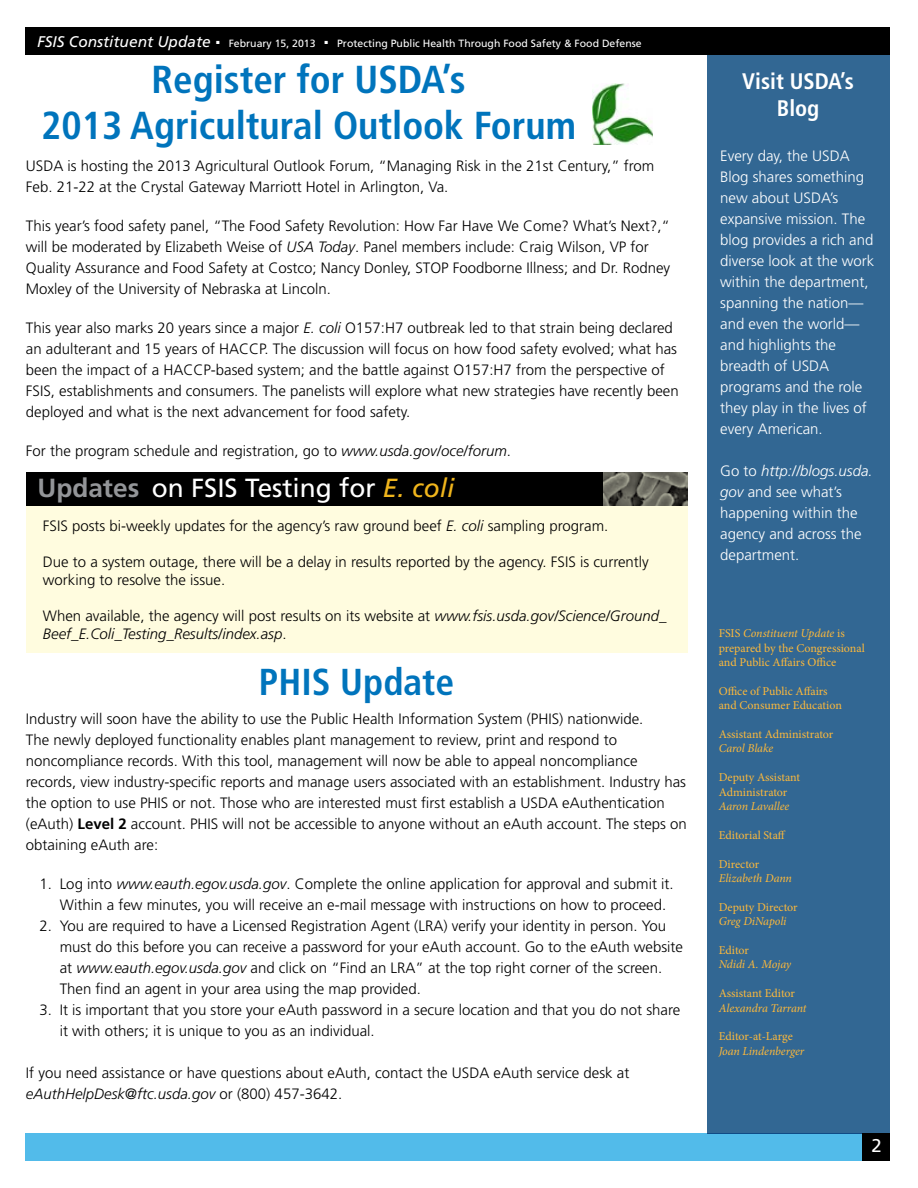
<style>
.page{position:relative;width:918px;height:1188px;background:#fff}
.page>*{position:absolute;margin:0;border:0;box-sizing:border-box;transform-origin:0 0}
.t1{font:700 condensed 39px/46.8px "Frutiger LT Std";color:#0074bc;text-align:center}
.t2{font:700 condensed 37.5px "Frutiger LT Std";color:#0074bc}
.t3{font:26.25px "Frutiger LT Std";color:#fff}
.t4{font:700 condensed 22.5px/27px "Frutiger LT Std";color:#fff;text-align:center}
.t5{font:18.45px "Frutiger LT Std";color:#fff}
.t6{font:300 15px/21px "Frutiger LT Std";color:#000}
.t7{font:300 15px/21px "Frutiger LT Std";color:#fff}
.t8{font:italic 300 15px/18px "Frutiger LT Std";color:#000}
.t9{font:12px/14.4px "Minion Pro";letter-spacing:-.005em;color:#fdb93b}
.t10{font:italic 12px "Minion Pro";letter-spacing:-.01em;color:#fdb93b}
.t11{font:10.5px "Frutiger LT Std";color:#fff}
.s1{font-style:italic;font-size:15.45px}
.s2{font-style:italic}
.s3{font-weight:700;color:#939598}
.s4{font-style:italic;color:#f0b51c}
.s5{font-style:normal}
.s6{font-weight:700}
</style>
<div class="page">
<div style="left:26px;top:1133px;width:864px;height:28px;background:#52bbea"></div>
<div style="left:862px;top:1133px;width:28px;height:28px;background:#000"></div>
<div style="left:707px;top:27px;width:183px;height:1107px;background:#326793"></div>
<div style="left:26px;top:27px;width:864px;height:28px;background:#000"></div>
<div style="left:26px;top:472px;width:661px;height:180px;background:#fffcdf"></div>
<div style="left:26px;top:472px;width:576px;height:33px;background:#000"></div>
<img style="left:592px;top:83px;width:60px;height:62px">
<p class="t11" style="left:37px;top:37px;width:606px"><span class="s1">FSIS Constituent Update</span> <sup>.</sup> February 15, 2013 <sup>.</sup> Protecting Public Health Through Food Safety &amp; Food Defense</p>
<h1 class="t1" style="left:41px;top:56px;width:537px">Register for USDA’s<br>2013 Agricultural Outlook Forum</h1>
<p class="t6" style="left:26px;top:156px;width:630px">USDA is hosting the 2013 Agricultural Outlook Forum, “Managing Risk in the 21st Century,” from<br>Feb. 21-22 at the Crystal Gateway Marriott Hotel in Arlington, Va.</p>
<p class="t6" style="left:26px;top:216px;width:646px">This year’s food safety panel, “The Food Safety Revolution: How Far Have We Come? What’s Next?,“ will be moderated by Elizabeth Weise of <span class="s2">USA Today</span>. Panel members include: Craig Wilson, VP for Quality Assurance and Food Safety at Costco; Nancy Donley, STOP Foodborne Illness; and Dr. Rodney Moxley of the University of Nebraska at Lincoln.</p>
<p class="t6" style="left:26px;top:318px;width:654px">This year also marks 20 years since a major <span class="s2">E. coli</span> O157:H7 outbreak led to that strain being declared an adulterant and 15 years of HACCP. The discussion will focus on how food safety evolved; what has been the impact of a HACCP-based system; and the battle against O157:H7 from the perspective of FSIS, establishments and consumers. The panelists will explore what new strategies have recently been deployed and what is the next advancement for food safety.</p>
<p class="t6" style="left:26px;top:441px;width:487px">For the program schedule and registration, go to <span class="s2">www.usda.gov/oce/forum</span>.</p>
<h3 class="t3" style="left:37px;top:473px;width:418px"><span class="s3">Updates</span> on FSIS Testing for <span class="s4">E. coli</span></h3>
<p class="t6" style="left:43px;top:515px;width:567px">FSIS posts bi-weekly updates for the agency’s raw ground beef <span class="s2">E. coli</span> sampling program.</p>
<p class="t6" style="left:43px;top:553px;width:607px;line-height:18px">Due to a system outage, there will be a delay in results reported by the agency. FSIS is currently working to resolve the issue.</p>
<p class="t8" style="left:43px;top:607px;width:625px"><span class="s5">When available, the agency will post results on its website at</span> www.fsis.usda.gov/Science/Ground_<br>Beef_E.Coli_Testing_Results/index.asp<span class="s5">.</span></p>
<h2 class="t2" style="left:259px;top:660px;width:197px">PHIS Update</h2>
<p class="t6" style="left:26px;top:709px;width:663px">Industry will soon have the ability to use the Public Health Information System (PHIS) nationwide.<br>The newly deployed functionality enables plant management to review, print and respond to noncompliance records. With this tool, management will now be able to appeal noncompliance records, view industry-specific reports and manage users associated with an establishment. Industry has the option to use PHIS or not. Those who are interested must first establish a USDA eAuthentication (eAuth) <span class="s6">Level 2</span> account. PHIS will not be accessible to anyone without an eAuth account. The steps on obtaining eAuth are:</p>
<p class="t6" style="left:60px;top:874px;width:616px;text-indent:-20px">1. Log into <span class="s2">www.eauth.egov.usda.gov</span>. Complete the online application for approval and submit it.<br>Within a few minutes, you will receive an e-mail message with instructions on how to proceed.</p>
<p class="t6" style="left:60px;top:916px;width:625px;text-indent:-20px">2. You are required to have a Licensed Registration Agent (LRA) verify your identity in person. You must do this before you can receive a password for your eAuth account. Go to the eAuth website at <span class="s2">www.eauth.egov.usda.gov</span> and click on “Find an LRA” at the top right corner of the screen.<br>Then find an agent in your area using the map provided.</p>
<p class="t6" style="left:60px;top:1000px;width:622px;text-indent:-20px">3. It is important that you store your eAuth password in a secure location and that you do not share it with others; it is unique to you as an individual.</p>
<p class="t6" style="left:26px;top:1063px;width:605px">If you need assistance or have questions about eAuth, contact the USDA eAuth service desk at <span class="s2">eAuthHelpDesk@ftc.usda.gov</span> or (800) 457-3642.</p>
<h3 class="t4" style="left:742px;top:67px;width:113px">Visit USDA’s<br>Blog</h3>
<p class="t7" style="left:720px;top:146px;width:156px">Every day, the USDA<br>Blog shares something new about USDA’s expansive mission. The blog provides a rich and diverse look at the work within the department, spanning the nation— and even the world— and highlights the breadth of USDA programs and the role they play in the lives of every American.</p>
<p class="t7" style="left:720px;top:461px;width:154px">Go to <span class="s2">http://blogs.usda. gov</span> and see what’s happening within the agency and across the department.</p>
<p class="t9" style="left:719px;top:626px;width:148px">FSIS <span class="s2">Constituent Update</span> is prepared by the Congressional and Public Affairs Office</p>
<p class="t9" style="left:719px;top:684px;width:125px">Office of Public Affairs and Consumer Education</p>
<p class="t9" style="left:719px;top:727px;width:116px">Assistant Administrator</p>
<p class="t10" style="left:719px;top:740px;width:56px">Carol Blake</p>
<p class="t9" style="left:719px;top:770px;width:83px">Deputy Assistant<br>Administrator</p>
<p class="t10" style="left:719px;top:798px;width:72px">Aaron Lavallee</p>
<p class="t9" style="left:719px;top:828px;width:68px">Editorial Staff</p>
<p class="t9" style="left:719px;top:857px;width:42px">Director</p>
<p class="t10" style="left:719px;top:870px;width:75px">Elizabeth Dann</p>
<p class="t9" style="left:719px;top:900px;width:80px">Deputy Director</p>
<p class="t10" style="left:719px;top:913px;width:69px">Greg DiNapoli</p>
<p class="t9" style="left:719px;top:943px;width:32px">Editor</p>
<p class="t10" style="left:719px;top:956px;width:74px">Ndidi A. Mojay</p>
<p class="t9" style="left:719px;top:986px;width:78px">Assistant Editor</p>
<p class="t10" style="left:719px;top:1000px;width:89px">Alexandra Tarrant</p>
<p class="t9" style="left:719px;top:1030px;width:76px">Editor-at-Large</p>
<p class="t10" style="left:719px;top:1043px;width:87px">Joan Lindenberger</p>
<p class="t5" style="left:872px;top:1134px;width:12px">2</p>
</div>
